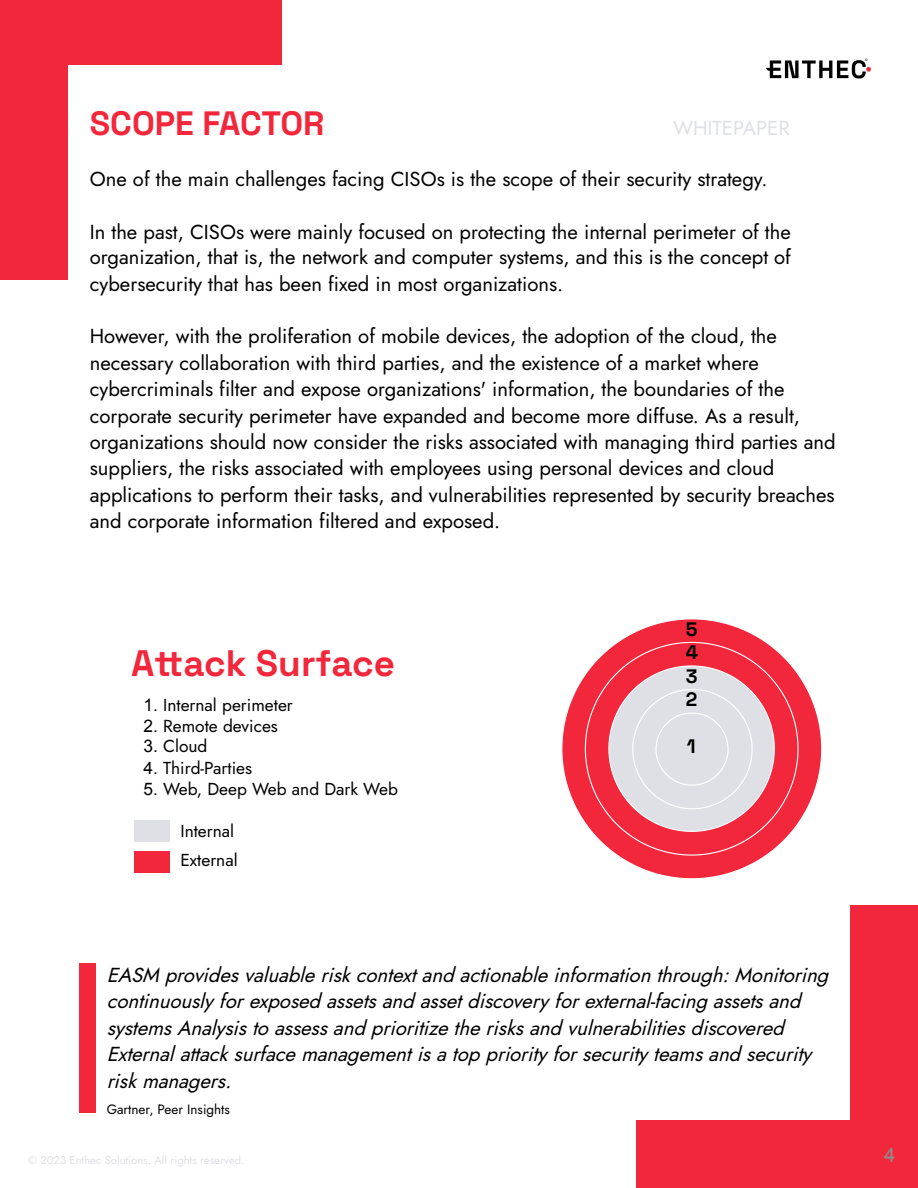
<style>
.page{position:relative;width:918px;height:1188px;background:#fff}
.page>*{position:absolute;margin:0;border:0;box-sizing:border-box;transform-origin:0 0}
.t1{font:700 36.9px "Space Grotesk";color:#f2273b}
.t2{font:700 33.75px "Space Grotesk";color:#f2273b}
.t3{font:20.25px/26.4px "Jost";color:#000;text-align:justify}
.t4{font:italic 20.25px/26.4px "Jost";color:#000}
.t5{font:20.25px "Jost";color:#dfe0e5}
.t6{font:20.25px "Arial";color:#8f8f8f}
.t7{font:700 19.5px "Space Grotesk";color:#000}
.t8{font:17.4px/29.2px "Jost";color:#000}
.t9{font:13.5px "Jost";color:#000}
.t10{font:11.25px "Jost";color:#dfe0e5}
.s1{font-family:"Arial"}
</style>
<div class="page">
<div style="left:0;top:0;width:67px;height:280px;background:#f2273b"></div>
<div style="left:0;top:0;width:281px;height:65px;background:#f2273b"></div>
<div style="left:851px;top:906px;width:67px;height:281px;background:#f2273b"></div>
<div style="left:637px;top:1121px;width:281px;height:67px;background:#f2273b"></div>
<svg style="left:562px;top:619px;width:260px;height:260px"></svg>
<svg style="left:585px;top:642px;width:214px;height:214px;background:#f34758"></svg>
<svg style="left:608px;top:665px;width:167px;height:167px;background:#e4bac2"></svg>
<div style="left:134px;top:820px;width:36px;height:22px;background:#dfe0e5"></div>
<div style="left:134px;top:851px;width:36px;height:22px;background:#f2273b"></div>
<div style="left:79px;top:963px;width:16px;height:150px;background:#f2273b"></div>
<img style="left:766px;top:58px;width:105px;height:21px">
<h2 class="t2" style="left:90px;top:103px;width:236px">SCOPE FACTOR</h2>
<p class="t5" style="left:673px;top:116px;width:118px">WHITEPAPER</p>
<p class="t3" style="left:90px;top:165px;width:679px">One of the main challenges facing CISOs is the scope of their security strategy.</p>
<p class="t3" style="left:90px;top:218px;width:703px">In the past, CISOs were mainly focused on protecting the internal perimeter of the organization, that is, the network and computer systems, and this is the concept of cybersecurity that has been fixed in most organizations.</p>
<p class="t3" style="left:90px;top:323px;width:747px;text-align:left">However, with the proliferation of mobile devices, the adoption of the cloud, the necessary collaboration with third parties, and the existence of a market where cybercriminals filter and expose organizations' information, the boundaries of the corporate security perimeter have expanded and become more diffuse. As a result, organizations should now consider the risks associated with managing third parties and suppliers, the risks associated with employees using personal devices and cloud applications to perform their tasks, and vulnerabilities represented by security breaches and corporate information filtered and exposed.</p>
<h1 class="t1" style="left:131px;top:641px;width:265px">Attack Surface</h1>
<p class="t8" style="left:143px;top:690px;width:151px"><span class="s1">1.</span> Internal perimeter</p>
<p class="t8" style="left:143px;top:711px;width:136px"><span class="s1">2.</span> Remote devices</p>
<p class="t8" style="left:143px;top:732px;width:65px"><span class="s1">3.</span> Cloud</p>
<p class="t8" style="left:143px;top:753px;width:110px"><span class="s1">4.</span> Third-Parties</p>
<p class="t8" style="left:143px;top:774px;width:256px"><span class="s1">5.</span> Web, Deep Web and Dark Web</p>
<p class="t8" style="left:180px;top:816px;width:59px">Internal<br>External</p>
<p class="t7" style="left:686px;top:617px;width:13px">5</p>
<p class="t7" style="left:686px;top:641px;width:14px">4</p>
<p class="t7" style="left:686px;top:665px;width:13px">3</p>
<p class="t7" style="left:686px;top:688px;width:13px">2</p>
<p class="t7" style="left:687px;top:734px;width:10px">1</p>
<p class="t4" style="left:107px;top:962px;width:729px">EASM provides valuable risk context and actionable information through: Monitoring continuously for exposed assets and asset discovery for external-facing assets and systems Analysis to assess and prioritize the risks and vulnerabilities discovered External attack surface management is a top priority for security teams and security risk managers.</p>
<p class="t9" style="left:107px;top:1101px;width:125px">Gartner, Peer Insights</p>
<p class="t10" style="left:28px;top:1154px;width:218px">© 2023 Enthec Solutions. All rights reserved.</p>
<p class="t6" style="left:884px;top:1144px;width:13px">4</p>
</div>
